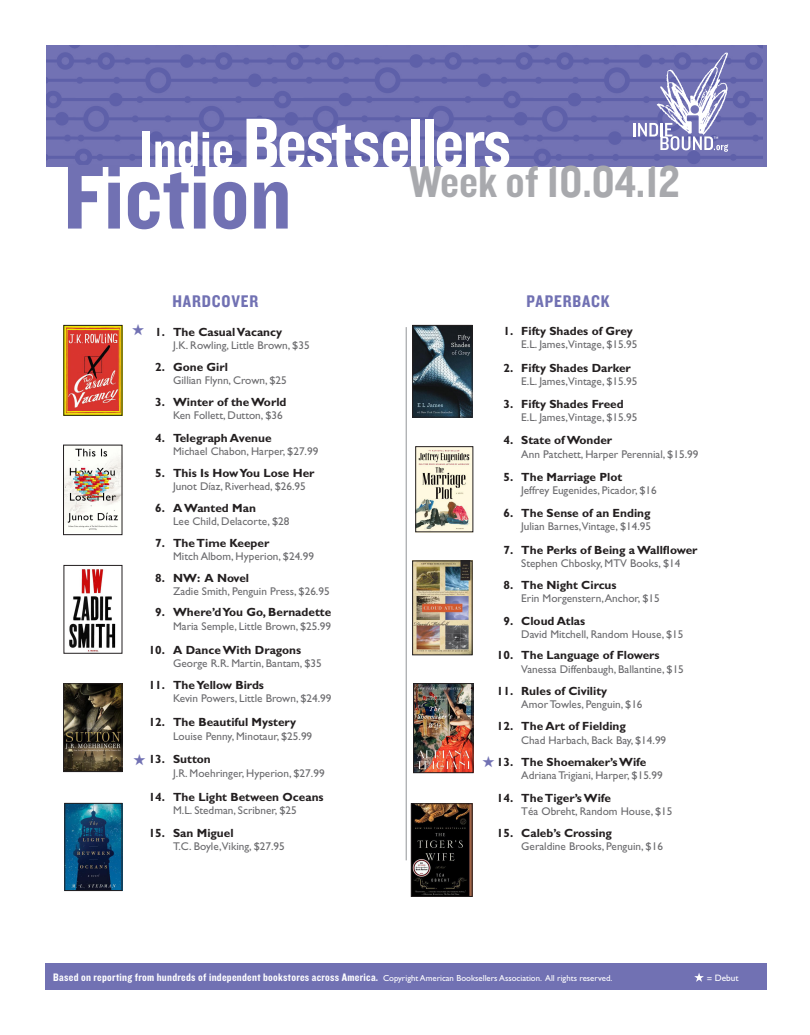
<style>
.page{position:relative;width:810px;height:1035px;background:#fff}
.page>*{position:absolute;margin:0;border:0;box-sizing:border-box;transform-origin:0 0}
.t1{font:95.5px "Knockout 50 Welterweight";color:#7171b3}
.t2{font:73.38px "Knockout 50 Welterweight";letter-spacing:-.03em;color:#fff}
.t3{font:46.25px "Knockout 50 Welterweight";color:#a8a9ad}
.t4{font:17.5px "Knockout 50 Welterweight";letter-spacing:.05em;color:#7171b3}
.GGTitle{font:700 11.88px "Gill Sans";color:#231f20}
.GGAuthor__Pub__Price{font:11.25px "Gill Sans";color:#6b6b6e}
.t5{font:11.25px "Knockout 50 Welterweight";letter-spacing:.025em;color:#fff}
.t6{font:9.25px "Gill Sans";color:#fff}
.s1{font-size:54.25px}
.s2{font-family:"Gill Sans";font-size:8.75px}
</style>
<div class="page">
<img style="left:64px;top:327px;width:58px;height:89px">
<img style="left:65px;top:448px;width:55px;height:82px">
<div style="left:63px;top:445px;width:59px;height:90px;border:1px solid #231f20"></div>
<img style="left:69px;top:568px;width:47px;height:83px">
<img style="left:67px;top:805px;width:53px;height:84px">
<div style="left:65px;top:803px;width:57px;height:88px;border:1px solid #231f20"></div>
<img style="left:65px;top:686px;width:55px;height:84px">
<div style="left:63px;top:684px;width:59px;height:88px;border:1px solid #231f20"></div>
<img style="left:415px;top:685px;width:56px;height:86px">
<div style="left:413px;top:683px;width:60px;height:90px;border:1px solid #231f20"></div>
<img style="left:413px;top:806px;width:57px;height:89px">
<div style="left:411px;top:804px;width:61px;height:93px;border:1px solid #231f20"></div>
<img style="left:414px;top:327px;width:56px;height:88px">
<div style="left:412px;top:325px;width:60px;height:92px;border:1px solid #231f20"></div>
<img style="left:414px;top:563px;width:56px;height:90px">
<div style="left:412px;top:561px;width:60px;height:94px;border:1px solid #231f20"></div>
<img style="left:418px;top:448px;width:53px;height:82px">
<img style="left:46px;top:45px;width:716px;height:122px">
<hr style="left:406px;top:327px;width:1px;height:533px;background:#939598">
<div style="left:45px;top:963px;width:722px;height:27px;background:#7171b3"></div>
<hr style="left:633px;top:123px;width:3px;height:14px;background:#fff">
<svg style="left:638px;top:52px;width:90px;height:100px"></svg>
<svg style="left:694px;top:973px;width:10px;height:9px"></svg>
<p class="t2" style="left:140px;top:97px;width:373px"><span class="s1">Indie</span> Bestsellers</p>
<p class="t1" style="left:63px;top:137px;width:230px">Fiction</p>
<p class="t3" style="left:409px;top:153px;width:272px">Week of 10.04.12</p>
<p class="t4" style="left:172px;top:290px;width:87px">HARDCOVER</p>
<p class="t4" style="left:527px;top:290px;width:85px">PAPERBACK</p>
<p class="GGTitle" style="left:155px;top:325px;width:128px">1. The Casual Vacancy</p>
<p class="GGAuthor__Pub__Price" style="left:173px;top:338px;width:138px">J.K. Rowling, Little Brown, $35</p>
<p class="GGTitle" style="left:155px;top:360px;width:74px">2. Gone Girl</p>
<p class="GGAuthor__Pub__Price" style="left:173px;top:374px;width:115px">Gillian Flynn, Crown, $25</p>
<p class="GGTitle" style="left:155px;top:395px;width:133px">3. Winter of the World</p>
<p class="GGAuthor__Pub__Price" style="left:173px;top:409px;width:111px">Ken Follett, Dutton, $36</p>
<p class="GGTitle" style="left:155px;top:431px;width:118px">4. Telegraph Avenue</p>
<p class="GGAuthor__Pub__Price" style="left:173px;top:444px;width:147px">Michael Chabon, Harper, $27.99</p>
<p class="GGTitle" style="left:155px;top:466px;width:161px">5. This Is How You Lose Her</p>
<p class="GGAuthor__Pub__Price" style="left:173px;top:480px;width:134px">Junot Díaz, Riverhead, $26.95</p>
<p class="GGTitle" style="left:155px;top:501px;width:102px">6. A Wanted Man</p>
<p class="GGAuthor__Pub__Price" style="left:173px;top:515px;width:118px">Lee Child, Delacorte, $28</p>
<p class="GGTitle" style="left:155px;top:536px;width:116px">7. The Time Keeper</p>
<p class="GGAuthor__Pub__Price" style="left:173px;top:550px;width:142px">Mitch Albom, Hyperion, $24.99</p>
<p class="GGTitle" style="left:155px;top:571px;width:95px">8. NW: A Novel</p>
<p class="GGAuthor__Pub__Price" style="left:173px;top:585px;width:158px">Zadie Smith, Penguin Press, $26.95</p>
<p class="GGTitle" style="left:155px;top:605px;width:177px">9. Where’d You Go, Bernadette</p>
<p class="GGAuthor__Pub__Price" style="left:173px;top:619px;width:160px">Maria Semple, Little Brown, $25.99</p>
<p class="GGTitle" style="left:149px;top:643px;width:154px">10. A Dance With Dragons</p>
<p class="GGAuthor__Pub__Price" style="left:173px;top:657px;width:150px">George R.R. Martin, Bantam, $35</p>
<p class="GGTitle" style="left:149px;top:678px;width:117px">11. The Yellow Birds</p>
<p class="GGAuthor__Pub__Price" style="left:173px;top:692px;width:160px">Kevin Powers, Little Brown, $24.99</p>
<p class="GGTitle" style="left:149px;top:715px;width:149px">12. The Beautiful Mystery</p>
<p class="GGAuthor__Pub__Price" style="left:173px;top:729px;width:141px">Louise Penny, Minotaur, $25.99</p>
<p class="GGTitle" style="left:149px;top:752px;width:64px">13. Sutton</p>
<p class="GGAuthor__Pub__Price" style="left:173px;top:766px;width:153px">J.R. Moehringer, Hyperion, $27.99</p>
<p class="GGTitle" style="left:149px;top:790px;width:176px">14. The Light Between Oceans</p>
<p class="GGAuthor__Pub__Price" style="left:173px;top:804px;width:125px">M.L. Stedman, Scribner, $25</p>
<p class="GGTitle" style="left:149px;top:826px;width:86px">15. San Miguel</p>
<p class="GGAuthor__Pub__Price" style="left:173px;top:840px;width:113px">T.C. Boyle,Viking, $27.95</p>
<p class="GGTitle" style="left:503px;top:324px;width:131px">1. Fifty Shades of Grey</p>
<p class="GGAuthor__Pub__Price" style="left:521px;top:338px;width:118px">E.L. James,Vintage, $15.95</p>
<p class="GGTitle" style="left:503px;top:361px;width:129px">2. Fifty Shades Darker</p>
<p class="GGAuthor__Pub__Price" style="left:521px;top:374px;width:118px">E.L. James,Vintage, $15.95</p>
<p class="GGTitle" style="left:503px;top:397px;width:122px">3. Fifty Shades Freed</p>
<p class="GGAuthor__Pub__Price" style="left:521px;top:411px;width:118px">E.L. James,Vintage, $15.95</p>
<p class="GGTitle" style="left:503px;top:433px;width:110px">4. State of Wonder</p>
<p class="GGAuthor__Pub__Price" style="left:521px;top:447px;width:179px">Ann Patchett, Harper Perennial, $15.99</p>
<p class="GGTitle" style="left:503px;top:470px;width:120px">5. The Marriage Plot</p>
<p class="GGAuthor__Pub__Price" style="left:521px;top:484px;width:137px">Jeffrey Eugenides, Picador, $16</p>
<p class="GGTitle" style="left:503px;top:506px;width:149px">6. The Sense of an Ending</p>
<p class="GGAuthor__Pub__Price" style="left:521px;top:520px;width:131px">Julian Barnes,Vintage, $14.95</p>
<p class="GGTitle" style="left:503px;top:543px;width:196px">7. The Perks of Being a Wallflower</p>
<p class="GGAuthor__Pub__Price" style="left:521px;top:557px;width:161px">Stephen Chbosky, MTV Books, $14</p>
<p class="GGTitle" style="left:503px;top:578px;width:115px">8. The Night Circus</p>
<p class="GGAuthor__Pub__Price" style="left:521px;top:592px;width:140px">Erin Morgenstern, Anchor, $15</p>
<p class="GGTitle" style="left:503px;top:614px;width:83px">9. Cloud Atlas</p>
<p class="GGAuthor__Pub__Price" style="left:521px;top:628px;width:164px">David Mitchell, Random House, $15</p>
<p class="GGTitle" style="left:497px;top:648px;width:164px">10. The Language of Flowers</p>
<p class="GGAuthor__Pub__Price" style="left:521px;top:662px;width:164px">Vanessa Diffenbaugh, Ballantine, $15</p>
<p class="GGTitle" style="left:497px;top:684px;width:112px">11. Rules of Civility</p>
<p class="GGAuthor__Pub__Price" style="left:521px;top:698px;width:123px">Amor Towles, Penguin, $16</p>
<p class="GGTitle" style="left:497px;top:719px;width:131px">12. The Art of Fielding</p>
<p class="GGAuthor__Pub__Price" style="left:521px;top:733px;width:146px">Chad Harbach, Back Bay, $14.99</p>
<p class="GGTitle" style="left:497px;top:755px;width:151px">13. The Shoemaker’s Wife</p>
<p class="GGAuthor__Pub__Price" style="left:521px;top:769px;width:143px">Adriana Trigiani, Harper, $15.99</p>
<p class="GGTitle" style="left:497px;top:790px;width:116px">14. The Tiger’s Wife</p>
<p class="GGAuthor__Pub__Price" style="left:521px;top:804px;width:153px">Téa Obreht, Random House, $15</p>
<p class="GGTitle" style="left:497px;top:826px;width:117px">15. Caleb’s Crossing</p>
<p class="GGAuthor__Pub__Price" style="left:521px;top:840px;width:143px">Geraldine Brooks, Penguin, $16</p>
<p class="t5" style="left:53px;top:970px;width:561px">Based on reporting from hundreds of independent bookstores across America. <span class="s2">Copyright American Booksellers Association. All rights reserved.</span></p>
<p class="t6" style="left:707px;top:973px;width:33px">= Debut</p>
</div>
